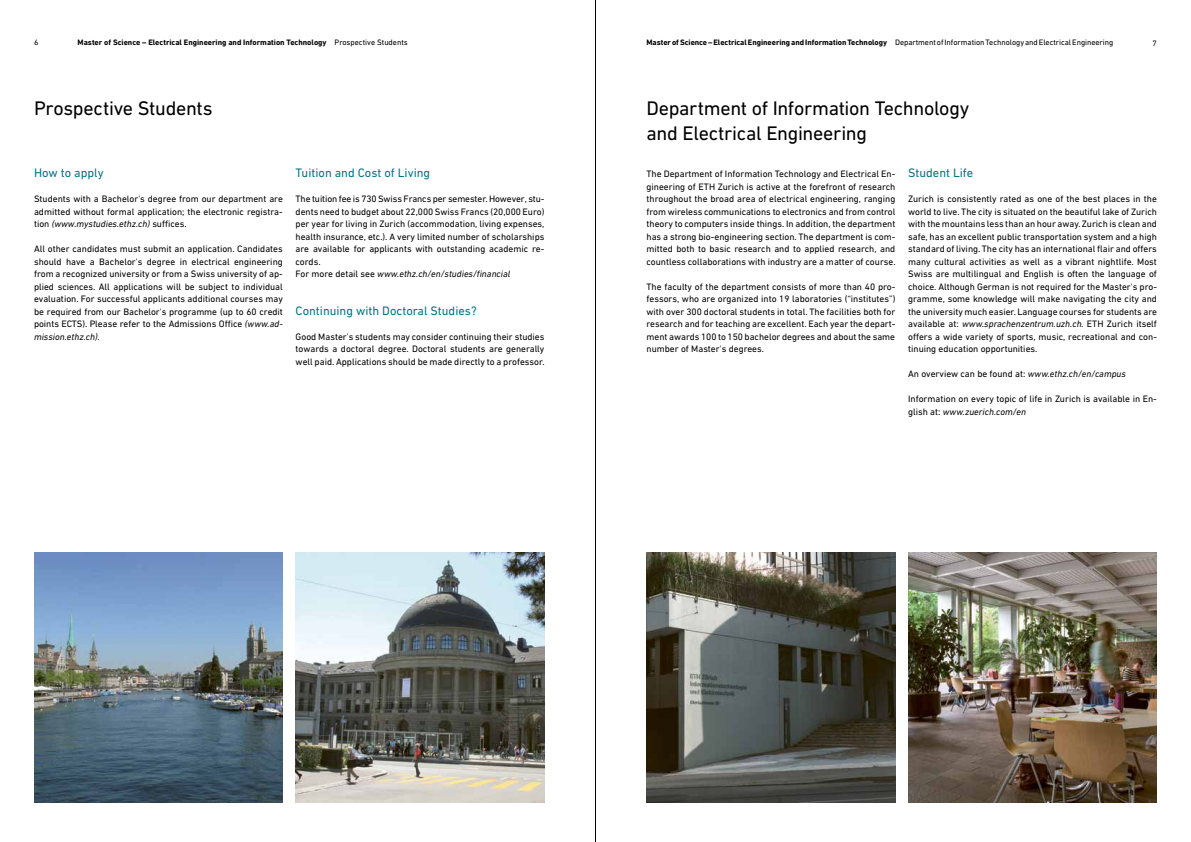
<style>
.page{position:relative;width:1191px;height:842px;background:#fff}
.page>*{position:absolute;margin:0;border:0;box-sizing:border-box;transform-origin:0 0}
.t1{font:20px/25px "DIN Next W1 G";letter-spacing:-.015em;color:#000}
.t2{font:12.5px "DIN Next W1 G";color:#007588}
.t3{font:9.5px/12.5px "DIN Next W1 G";color:#000;text-align:justify}
.t4{font:700 8px "DIN Next W1 G";letter-spacing:-.005em;color:#000}
.t5{font:8px "DIN Next W1 G";color:#000}
.s1{font-weight:400}
.s2{font-style:italic}
</style>
<div class="page">
<img style="left:296px;top:552px;width:248px;height:250px">
<img style="left:34px;top:552px;width:249px;height:250px">
<img style="left:646px;top:552px;width:249px;height:250px">
<img style="left:908px;top:552px;width:249px;height:250px">
<hr style="left:595px;top:0;width:1px;height:842px;background:#000">
<p class="t5" style="left:34px;top:38px;width:6px">6</p>
<p class="t4" style="left:78px;top:38px;width:332px">Master of Science – Electrical Engineering and Information Technology <span class="s1">Prospective Students</span></p>
<p class="t4" style="left:646px;top:38px;width:468px">Master of Science – Electrical Engineering and Information Technology <span class="s1">Department of Information Technology and Electrical Engineering</span></p>
<p class="t5" style="left:1152px;top:38px;width:6px">7</p>
<h1 class="t1" style="left:34px;top:95px;width:180px">Prospective Students</h1>
<h2 class="t2" style="left:34px;top:166px;width:71px">How to apply</h2>
<p class="t3" style="left:34px;top:193px;width:250px">Students with a Bachelor's degree from our department are admitted without formal application; the electronic registra&shy;tion <span class="s2">(www.mystudies.ethz.ch)</span> suffices.</p>
<p class="t3" style="left:34px;top:243px;width:250px">All other candidates must submit an application. Candidates should have a Bachelor's degree in electrical engineering from a recognized university or from a Swiss university of ap&shy;plied sciences. All applications will be subject to individual evaluation. For successful applicants additional courses may be required from our Bachelor's programme (up to 60 credit points ECTS). Please refer to the Admissions Office <span class="s2">(www.ad&shy;mission.ethz.ch).</span></p>
<h2 class="t2" style="left:296px;top:166px;width:136px">Tuition and Cost of Living</h2>
<p class="t3" style="left:296px;top:193px;width:250px;text-align:left">The tuition fee is 730 Swiss Francs per semester. However, stu&shy;dents need to budget about 22,000 Swiss Francs (20,000 Euro) per year for living in Zurich (accommodation, living expenses, health insurance, etc.). A very limited number of scholarships are available for applicants with outstanding academic re&shy;cords.<br>For more detail see <span class="s2">www.ethz.ch/en/studies/financial</span></p>
<h2 class="t2" style="left:296px;top:303px;width:183px">Continuing with Doctoral Studies?</h2>
<p class="t3" style="left:296px;top:330px;width:250px">Good Master's students may consider continuing their studies towards a doctoral degree. Doctoral students are generally well paid. Applications should be made directly to a professor.</p>
<h1 class="t1" style="left:646px;top:95px;width:324px">Department of Information Technology and Electrical Engineering</h1>
<h2 class="t2" style="left:908px;top:166px;width:67px">Student Life</h2>
<p class="t3" style="left:908px;top:193px;width:250px">Zurich is consistently rated as one of the best places in the world to live. The city is situated on the beautiful lake of Zurich with the mountains less than an hour away. Zurich is clean and safe, has an excellent public transportation system and a high standard of living. The city has an international flair and offers many cultural activities as well as a vibrant nightlife. Most Swiss are multilingual and English is often the language of choice. Although German is not required for the Master's pro&shy;gramme, some knowledge will make navigating the city and the university much easier. Language courses for students are available at: <span class="s2">www.sprachenzentrum.uzh.ch.</span> ETH Zurich itself offers a wide variety of sports, music, recreational and con&shy;tinuing education opportunities.</p>
<p class="t3" style="left:908px;top:368px;width:219px">An overview can be found at: <span class="s2">www.ethz.ch/en/campus</span></p>
<p class="t3" style="left:908px;top:393px;width:250px">Information on every topic of life in Zurich is available in En&shy;glish at: <span class="s2">www.zuerich.com/en</span></p>
<p class="t3" style="left:646px;top:168px;width:250px">The Department of Information Technology and Electrical En&shy;gineering of ETH Zurich is active at the forefront of research throughout the broad area of electrical engineering, ranging from wireless communications to electronics and from control theory to computers inside things. In addition, the department has a strong bio-engineering section. The department is com&shy;mitted both to basic research and to applied research, and countless collaborations with industry are a matter of course.</p>
<p class="t3" style="left:646px;top:280px;width:250px">The faculty of the department consists of more than 40 pro&shy;fessors, who are organized into 19 laboratories (“institutes”) with over 300 doctoral students in total. The facilities both for research and for teaching are excellent. Each year the depart&shy;ment awards 100 to 150 bachelor degrees and about the same number of Master's degrees.</p>
</div>
